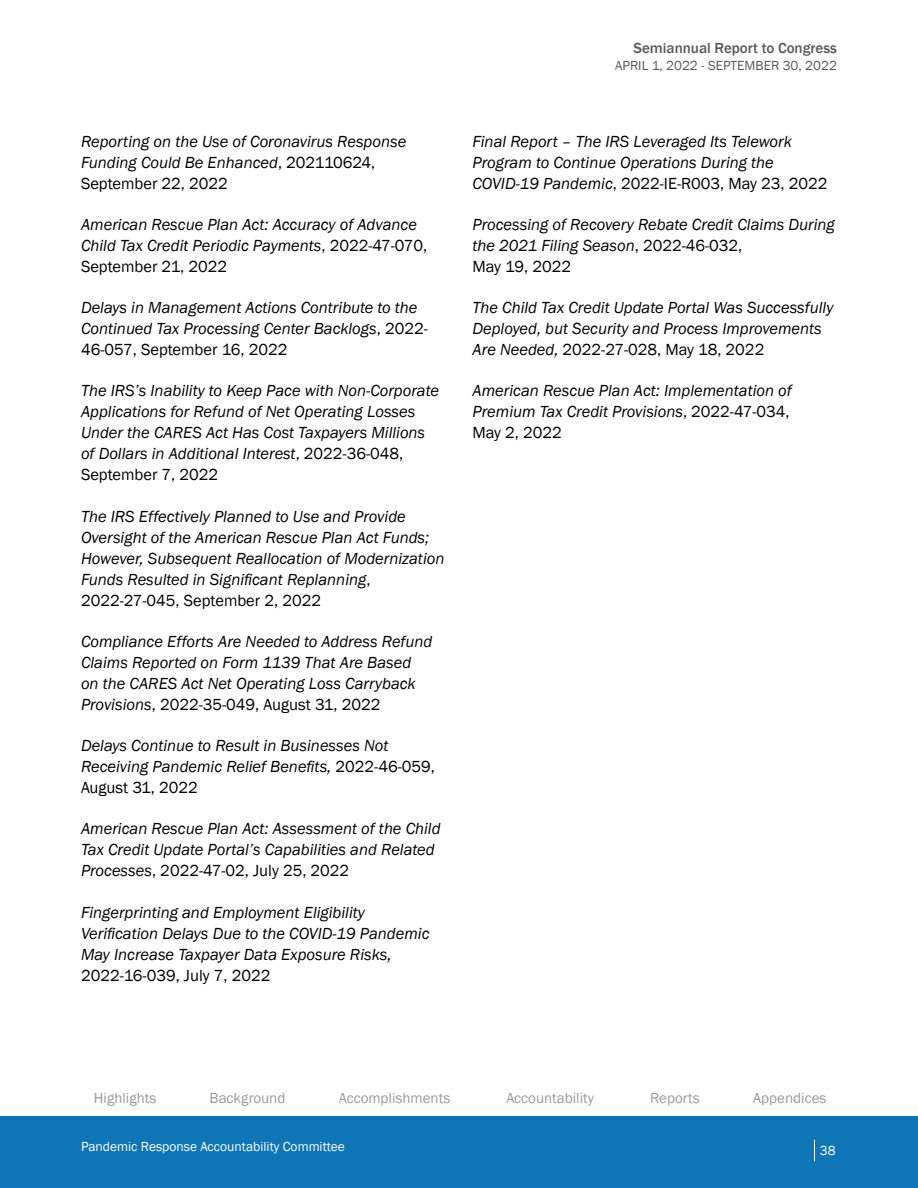
<style>
.page{position:relative;width:918px;height:1188px;background:#fff}
.page>*{position:absolute;margin:0;border:0;box-sizing:border-box;transform-origin:0 0}
.t1{font:italic 16.5px/21px "Franklin Gothic";color:#000}
.t2{font:15px "Franklin Gothic";color:#9d999a}
.t3{font:500 15px "Franklin Gothic";color:#5a5a5a}
.t4{font:13.5px "Franklin Gothic";color:#fff}
.t5{font:13.5px "Franklin Gothic";color:#5a5a5a}
.s1{font-style:normal}
</style>
<div class="page">
<div style="left:0;top:1117px;width:918px;height:71px;background:#0e75b7"></div>
<svg style="left:814px;top:1140px;width:1px;height:21px"></svg>
<p class="t1" style="left:81px;top:131px;width:327px">Reporting on the Use of Coronavirus Response<br>Funding Could Be Enhanced<span class="s1">, 202110624,<br>September 22, 2022</span></p>
<p class="t1" style="left:81px;top:214px;width:348px">American Rescue Plan Act: Accuracy of Advance<br>Child Tax Credit Periodic Payments<span class="s1">, 2022-47-070,<br>September 21, 2022</span></p>
<p class="t1" style="left:81px;top:297px;width:348px">Delays in Management Actions Contribute to the<br>Continued Tax Processing Center Backlogs<span class="s1">, 2022-<br>46-057, September 16, 2022</span></p>
<p class="t1" style="left:81px;top:381px;width:360px">The IRS’s Inability to Keep Pace with Non-Corporate Applications for Refund of Net Operating Losses Under the CARES Act Has Cost Taxpayers Millions of Dollars in Additional Interest<span class="s1">, 2022-36-048, September 7, 2022</span></p>
<p class="t1" style="left:81px;top:506px;width:365px">The IRS Effectively Planned to Use and Provide Oversight of the American Rescue Plan Act Funds; However, Subsequent Reallocation of Modernization Funds Resulted in Significant Replanning<span class="s1">, 2022-27-045, September 2, 2022</span></p>
<p class="t1" style="left:81px;top:631px;width:353px">Compliance Efforts Are Needed to Address Refund Claims Reported on Form 1139 That Are Based on the CARES Act Net Operating Loss Carryback Provisions<span class="s1">, 2022-35-049, August 31, 2022</span></p>
<p class="t1" style="left:81px;top:735px;width:355px">Delays Continue to Result in Businesses Not<br>Receiving Pandemic Relief Benefits, <span class="s1">2022-46-059,<br>August 31, 2022</span></p>
<p class="t1" style="left:81px;top:819px;width:361px">American Rescue Plan Act: Assessment of the Child<br>Tax Credit Update Portal’s Capabilities and Related<br>Processes<span class="s1">, 2022-47-02, July 25, 2022</span></p>
<p class="t1" style="left:81px;top:902px;width:350px">Fingerprinting and Employment Eligibility Verification Delays Due to the COVID-19 Pandemic May Increase Taxpayer Data Exposure Risks, <span class="s1">2022-16-039, July 7, 2022</span></p>
<p class="t3" style="left:633px;top:39px;width:205px">Semiannual Report to Congress</p>
<p class="t5" style="left:615px;top:57px;width:223px">APRIL 1, 2022 - SEPTEMBER 30, 2022</p>
<p class="t1" style="left:472px;top:131px;width:357px">Final Report – The IRS Leveraged Its Telework<br>Program to Continue Operations During the<br>COVID-19 Pandemic<span class="s1">, 2022-IE-R003, May 23, 2022</span></p>
<p class="t1" style="left:472px;top:214px;width:364px">Processing of Recovery Rebate Credit Claims During the 2021 Filing Season<span class="s1">, 2022-46-032,<br>May 19, 2022</span></p>
<p class="t1" style="left:472px;top:297px;width:362px">The Child Tax Credit Update Portal Was Successfully<br>Deployed, but Security and Process Improvements<br>Are Needed, <span class="s1">2022-27-028, May 18, 2022</span></p>
<p class="t1" style="left:472px;top:381px;width:321px">American Rescue Plan Act: Implementation of<br>Premium Tax Credit Provisions<span class="s1">, 2022-47-034,<br>May 2, 2022</span></p>
<p class="t2" style="left:94px;top:1089px;width:64px">Highlights</p>
<p class="t2" style="left:210px;top:1089px;width:77px">Background</p>
<p class="t2" style="left:339px;top:1089px;width:113px">Accomplishments</p>
<p class="t2" style="left:506px;top:1089px;width:89px">Accountability</p>
<p class="t2" style="left:650px;top:1089px;width:51px">Reports</p>
<p class="t2" style="left:753px;top:1089px;width:75px">Appendices</p>
<p class="t4" style="left:81px;top:1138px;width:265px">Pandemic Response Accountability Committee</p>
<p class="t4" style="left:820px;top:1142px;width:17px">38</p>
</div>
